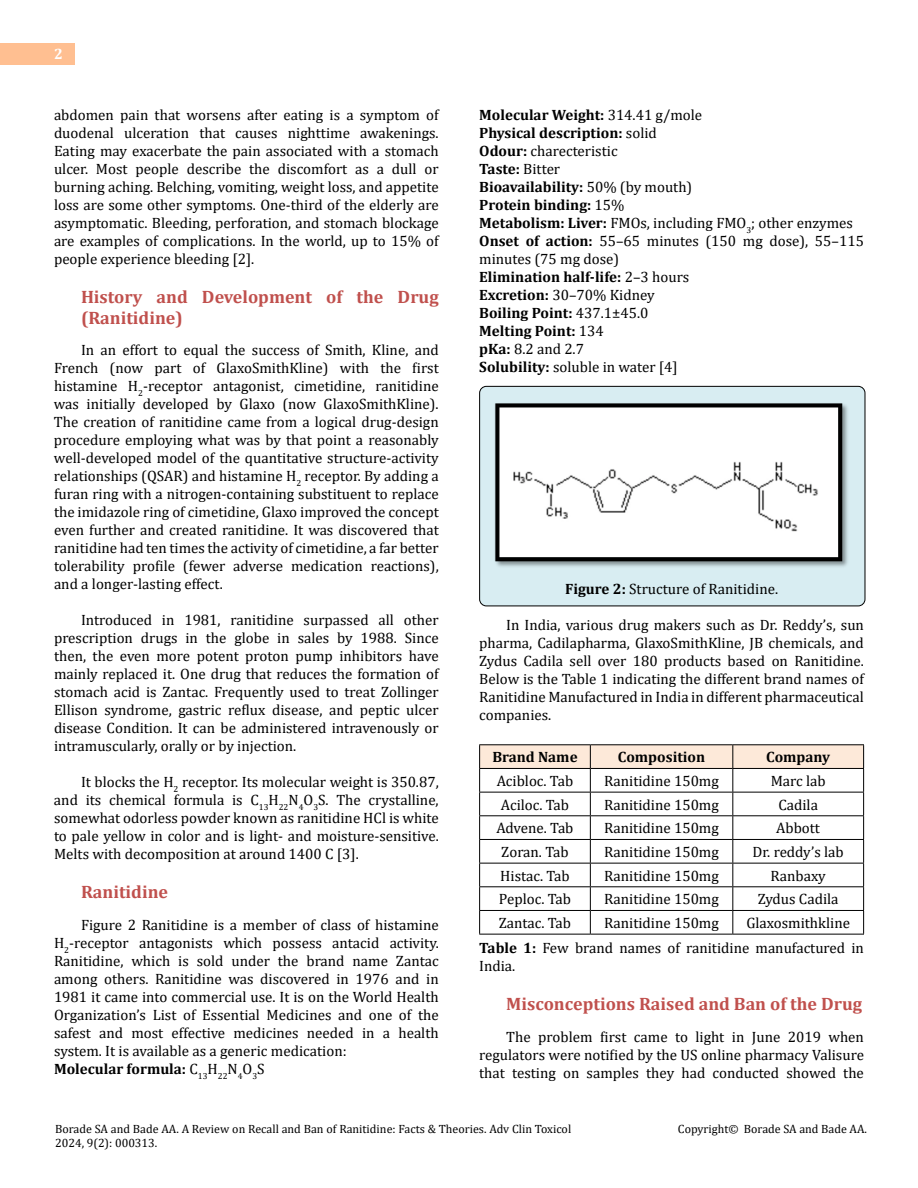
<style>
.page{position:relative;width:918px;height:1188px;background:#fff}
.page>*{position:absolute;margin:0;border:0;box-sizing:border-box;transform-origin:0 0}
.t1{font:700 18px/21px "Cambria";color:#c0504d}
.t2{font:15px/18px "Cambria";color:#000;text-align:justify}
.t3{font:700 15px "Cambria";color:#000}
.t4{font:700 15px "Cambria";color:#fff}
.t5{font:12px/14.4px "Cambria";color:#000}
.s1{font-weight:700}
</style>
<div class="page">
<div style="left:0;top:43px;width:75px;height:21px;background:#ffbf91"></div>
<div style="left:480px;top:386px;width:385px;height:220px;background:#d8edf2;border-radius:7px"></div>
<div style="left:479px;top:386px;width:386px;height:220px;border:1px solid #000;border-radius:7px"></div>
<img style="left:494px;top:403px;width:354px;height:164px">
<hr style="left:479px;top:744px;width:111px;height:1px;background:#000">
<hr style="left:590px;top:744px;width:143px;height:1px;background:#000">
<hr style="left:733px;top:744px;width:131px;height:1px;background:#000">
<svg style="left:479px;top:745px;width:385px;height:189px"></svg>
<hr style="left:479px;top:934px;width:111px;height:1px;background:#000">
<hr style="left:590px;top:934px;width:143px;height:1px;background:#000">
<hr style="left:733px;top:934px;width:131px;height:1px;background:#000">
<p class="t4" style="left:54px;top:44px;width:10px">2</p>
<p class="t2" style="left:54px;top:105px;width:386px">abdomen pain that worsens after eating is a symptom of duodenal ulceration that causes nighttime awakenings.<br>Eating may exacerbate the pain associated with a stomach ulcer. Most people describe the discomfort as a dull or burning aching. Belching, vomiting, weight loss, and appetite loss are some other symptoms. One-third of the elderly are asymptomatic. Bleeding, perforation, and stomach blockage are examples of complications. In the world, up to 15% of people experience bleeding [2].</p>
<p class="t1" style="left:81px;top:285px;width:359px">History and Development of the Drug (Ranitidine)</p>
<p class="t2" style="left:54px;top:341px;width:386px;text-indent:27px">In an effort to equal the success of Smith, Kline, and French (now part of GlaxoSmithKline) with the first histamine H<sub>2</sub>-receptor antagonist, cimetidine, ranitidine was initially developed by Glaxo (now GlaxoSmithKline).<br>The creation of ranitidine came from a logical drug-design procedure employing what was by that point a reasonably well-developed model of the quantitative structure-activity relationships (QSAR) and histamine H<sub>2</sub> receptor. By adding a furan ring with a nitrogen-containing substituent to replace the imidazole ring of cimetidine, Glaxo improved the concept even further and created ranitidine. It was discovered that ranitidine had ten times the activity of cimetidine, a far better tolerability profile (fewer adverse medication reactions), and a longer-lasting effect.</p>
<p class="t2" style="left:54px;top:611px;width:386px;text-indent:27px">Introduced in 1981, ranitidine surpassed all other prescription drugs in the globe in sales by 1988. Since then, the even more potent proton pump inhibitors have mainly replaced it. One drug that reduces the formation of stomach acid is Zantac. Frequently used to treat Zollinger Ellison syndrome, gastric reflux disease, and peptic ulcer disease Condition. It can be administered intravenously or intramuscularly, orally or by injection.</p>
<p class="t2" style="left:54px;top:773px;width:386px;text-indent:27px">It blocks the H<sub>2</sub> receptor. Its molecular weight is 350.87, and its chemical formula is C<sub>13</sub>H<sub>22</sub>N<sub>4</sub>O<sub>3</sub>S. The crystalline, somewhat odorless powder known as ranitidine HCl is white to pale yellow in color and is light- and moisture-sensitive.<br>Melts with decomposition at around 1400 C [3].</p>
<p class="t1" style="left:81px;top:881px;width:89px">Ranitidine</p>
<p class="t2" style="left:54px;top:915px;width:386px;text-align:left;text-indent:27px">Figure 2 Ranitidine is a member of class of histamine H<sub>2</sub>-receptor antagonists which possess antacid activity.<br>Ranitidine, which is sold under the brand name Zantac among others. Ranitidine was discovered in 1976 and in 1981 it came into commercial use. It is on the World Health Organization’s List of Essential Medicines and one of the safest and most effective medicines needed in a health system. It is available as a generic medication:<br><span class="s1">Molecular formula:</span> C<sub>13</sub>H<sub>22</sub>N<sub>4</sub>O<sub>3</sub>S</p>
<p class="t2" style="left:479px;top:105px;width:386px;text-align:left"><span class="s1">Molecular Weight:</span> 314.41 g/mole<br><span class="s1">Physical description:</span> solid<br><span class="s1">Odour:</span> charecteristic<br><span class="s1">Taste:</span> Bitter<br><span class="s1">Bioavailability:</span> 50% (by mouth)<br><span class="s1">Protein binding:</span> 15%<br><span class="s1">Metabolism: Liver:</span> FMOs, including FMO<sub>3</sub>; other enzymes<br><span class="s1">Onset of action:</span> 55–65 minutes (150 mg dose), 55–115 minutes (75 mg dose)<br><span class="s1">Elimination half-life:</span> 2–3 hours<br><span class="s1">Excretion:</span> 30–70% Kidney<br><span class="s1">Boiling Point:</span> 437.1±45.0<br><span class="s1">Melting Point:</span> 134<br><span class="s1">pKa:</span> 8.2 and 2.7<br><span class="s1">Solubility:</span> soluble in water [4]</p>
<p class="t2" style="left:565px;top:580px;width:215px"><span class="s1">Figure 2:</span> Structure of Ranitidine.</p>
<p class="t2" style="left:479px;top:616px;width:386px;text-indent:27px">In India, various drug makers such as Dr. Reddy’s, sun pharma, Cadilapharma, GlaxoSmithKline, JB chemicals, and Zydus Cadila sell over 180 products based on Ranitidine.<br>Below is the Table 1 indicating the different brand names of Ranitidine Manufactured in India in different pharmaceutical companies.</p>
<p class="t3" style="left:492px;top:747px;width:87px">Brand Name</p>
<p class="t3" style="left:618px;top:747px;width:89px">Composition</p>
<p class="t3" style="left:766px;top:747px;width:65px">Company</p>
<p class="t2" style="left:497px;top:772px;width:78px">Acibloc. Tab</p>
<p class="t2" style="left:604px;top:772px;width:116px">Ranitidine 150mg</p>
<p class="t2" style="left:771px;top:772px;width:57px">Marc lab</p>
<p class="t2" style="left:501px;top:796px;width:70px">Aciloc. Tab</p>
<p class="t2" style="left:604px;top:796px;width:116px">Ranitidine 150mg</p>
<p class="t2" style="left:778px;top:796px;width:41px">Cadila</p>
<p class="t2" style="left:496px;top:819px;width:79px">Advene. Tab</p>
<p class="t2" style="left:604px;top:819px;width:116px">Ranitidine 150mg</p>
<p class="t2" style="left:776px;top:819px;width:45px">Abbott</p>
<p class="t2" style="left:501px;top:843px;width:69px">Zoran. Tab</p>
<p class="t2" style="left:604px;top:843px;width:116px">Ranitidine 150mg</p>
<p class="t2" style="left:753px;top:843px;width:93px">Dr. reddy’s lab</p>
<p class="t2" style="left:500px;top:867px;width:71px">Histac. Tab</p>
<p class="t2" style="left:604px;top:867px;width:116px">Ranitidine 150mg</p>
<p class="t2" style="left:771px;top:867px;width:57px">Ranbaxy</p>
<p class="t2" style="left:499px;top:890px;width:74px">Peploc. Tab</p>
<p class="t2" style="left:604px;top:890px;width:116px">Ranitidine 150mg</p>
<p class="t2" style="left:758px;top:890px;width:82px">Zydus Cadila</p>
<p class="t2" style="left:499px;top:914px;width:74px">Zantac. Tab</p>
<p class="t2" style="left:604px;top:914px;width:116px">Ranitidine 150mg</p>
<p class="t2" style="left:479px;top:910px;width:386px;line-height:25.2px;text-indent:267px">Glaxosmithkline<br><span class="s1">Table 1:</span> Few brand names of ranitidine manufactured in</p>
<p class="t2" style="left:479px;top:957px;width:38px">India.</p>
<p class="t1" style="left:506px;top:993px;width:357px">Misconceptions Raised and Ban of the Drug</p>
<p class="t2" style="left:479px;top:1028px;width:386px;text-indent:27px">The problem first came to light in June 2019 when regulators were notified by the US online pharmacy Valisure that testing on samples they had conducted showed the</p>
<p class="t5" style="left:55px;top:1121px;width:518px">Borade SA and Bade AA. A Review on Recall and Ban of Ranitidine: Facts &amp; Theories. Adv Clin Toxicol<br>2024, 9(2): 000313.</p>
<p class="t5" style="left:678px;top:1121px;width:191px">Copyright© Borade SA and Bade AA.</p>
</div>
